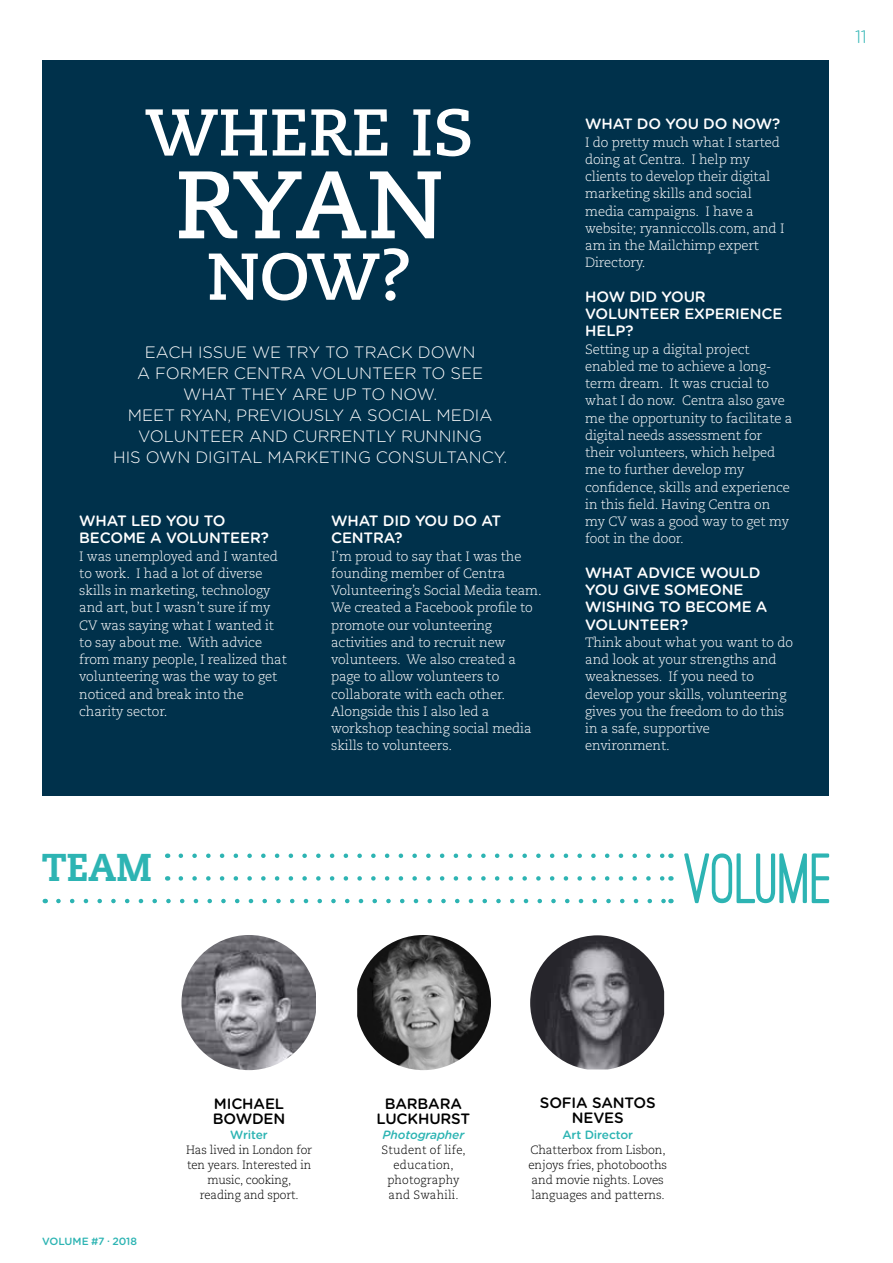
<style>
.page{position:relative;width:893px;height:1263px;background:#fff}
.page>*{position:absolute;margin:0;border:0;box-sizing:border-box;transform-origin:0 0}
.t1{font:700 95.55px "Caecilia";color:#fff}
.t2{font:700 66px "Caecilia";color:#fff}
.t3{font:800 38.7px "Caecilia";color:#2db4b3;scale:.94 1}
.t4{font:300 18px "Gotham Rounded";color:#2db4b3}
.t5{font:300 16.5px/21px "Gotham Rounded";color:#fff;text-align:center}
.t6{font:500 15px/17.2px "Gotham Rounded";letter-spacing:-.01em;color:#fff}
.t7{font:500 15px/15px "Gotham Rounded";letter-spacing:-.01em;color:#000;text-align:center}
.t8{font:300 13.5px/17.2px "Caecilia";letter-spacing:-.01em;color:#fff}
.t9{font:300 12px/15px "Caecilia";letter-spacing:-.01em;color:#000}
.t10{font:300 12px/15px "Caecilia";letter-spacing:-.01em;color:#000;text-align:center;scale:.96 1}
.t11{font:300 12px/15px "Caecilia";letter-spacing:.015em;color:#000;text-align:center;scale:.96 1}
.t12{font:500 12px "Gotham Rounded";letter-spacing:-.01em;color:#2db4b3}
.t13{font:italic 500 12px "Gotham Rounded";letter-spacing:-.01em;color:#2db4b3}
.t14{font:500 10.5px "Gotham Rounded";letter-spacing:-.005em;color:#2db4b3}
</style>
<div class="page">
<img style="left:357px;top:935px;width:134px;height:135px">
<svg style="left:181px;top:876px;width:483px;height:5px"></svg>
<svg style="left:181px;top:853px;width:483px;height:5px"></svg>
<svg style="left:58px;top:899px;width:606px;height:4px"></svg>
<svg style="left:684px;top:853px;width:145px;height:50px"></svg>
<div style="left:43px;top:60px;width:786px;height:736px;background:#00314b"></div>
<img style="left:181px;top:935px;width:135px;height:135px">
<img style="left:530px;top:935px;width:134px;height:134px">
<h2 class="t2" style="left:145px;top:94px;width:330px">WHERE IS</h2>
<h1 class="t1" style="left:175px;top:149px;width:270px">RYAN</h1>
<h2 class="t2" style="left:207px;top:238px;width:206px">NOW?</h2>
<p class="t5" style="left:113px;top:341px;width:396px">EACH ISSUE WE TRY TO TRACK DOWN<br>A FORMER CENTRA VOLUNTEER TO SEE<br>WHAT THEY ARE UP TO NOW.<br>MEET RYAN, PREVIOUSLY A SOCIAL MEDIA<br>VOLUNTEER AND CURRENTLY RUNNING<br>HIS OWN DIGITAL MARKETING CONSULTANCY.</p>
<p class="t6" style="left:79px;top:511px;width:191px">WHAT LED YOU TO<br>BECOME A VOLUNTEER?</p>
<p class="t8" style="left:79px;top:548px;width:209px">I was unemployed and I wanted to work. I had a lot of diverse skills in marketing, technology and art, but I wasn’t sure if my<br>CV was saying what I wanted it to say about me. With advice from many people, I realized that volunteering was the way to get noticed and break into the charity sector.</p>
<h3 class="t3" style="left:42px;top:843px;width:118px">TEAM</h3>
<p class="t6" style="left:331px;top:511px;width:172px">WHAT DID YOU DO AT<br>CENTRA?</p>
<p class="t8" style="left:331px;top:548px;width:212px">I’m proud to say that I was the founding member of Centra<br>Volunteering’s Social Media team.<br>We created a Facebook profile to promote our volunteering activities and to recruit new volunteers. We also created a page to allow volunteers to collaborate with each other.<br>Alongside this I also led a workshop teaching social media skills to volunteers.</p>
<p class="t6" style="left:585px;top:115px;width:196px">WHAT DO YOU DO NOW?</p>
<p class="t8" style="left:585px;top:134px;width:201px">I do pretty much what I started doing at Centra. I help my clients to develop their digital marketing skills and social media campaigns. I have a website; ryanniccolls.com, and I am in the Mailchimp expert<br>Directory.</p>
<p class="t6" style="left:585px;top:287px;width:199px">HOW DID YOUR<br>VOLUNTEER EXPERIENCE<br>HELP?</p>
<p class="t8" style="left:585px;top:341px;width:209px">Setting up a digital project enabled me to achieve a long&shy;term dream. It was crucial to what I do now. Centra also gave me the opportunity to facilitate a digital needs assessment for their volunteers, which helped me to further develop my confidence, skills and experience in this field. Having Centra on my CV was a good way to get my foot in the door.</p>
<p class="t6" style="left:585px;top:563px;width:184px">WHAT ADVICE WOULD<br>YOU GIVE SOMEONE<br>WISHING TO BECOME A<br>VOLUNTEER?</p>
<p class="t8" style="left:585px;top:634px;width:209px">Think about what you want to do and look at your strengths and weaknesses. If you need to develop your skills, volunteering gives you the freedom to do this in a safe, supportive environment.</p>
<h3 class="t4" style="left:855px;top:25px;width:13px">11</h3>
<p class="t14" style="left:42px;top:1233px;width:96px">VOLUME #7 . 2018</p>
<p class="t7" style="left:213px;top:1095px;width:74px;text-align:left">MICHAEL<br>BOWDEN</p>
<p class="t12" style="left:230px;top:1126px;width:39px">Writer</p>
<p class="t10" style="left:186px;top:1143px;width:133px">Has lived in London for ten years. Interested in music, cooking, reading and sport.</p>
<p class="t7" style="left:377px;top:1095px;width:95px">BARBARA<br>LUCKHURST</p>
<p class="t13" style="left:382px;top:1126px;width:83px">Photographer</p>
<p class="t11" style="left:382px;top:1143px;width:89px">Student of life, education, photography and Swahili.</p>
<p class="t7" style="left:540px;top:1095px;width:117px">SOFIA SANTOS<br>NEVES</p>
<p class="t12" style="left:562px;top:1126px;width:72px">Art Director</p>
<p class="t9" style="left:528px;top:1142px;width:140px">Chatterbox from Lisbon, enjoys fries, photobooths and movie nights. Loves languages and patterns.</p>
</div>
